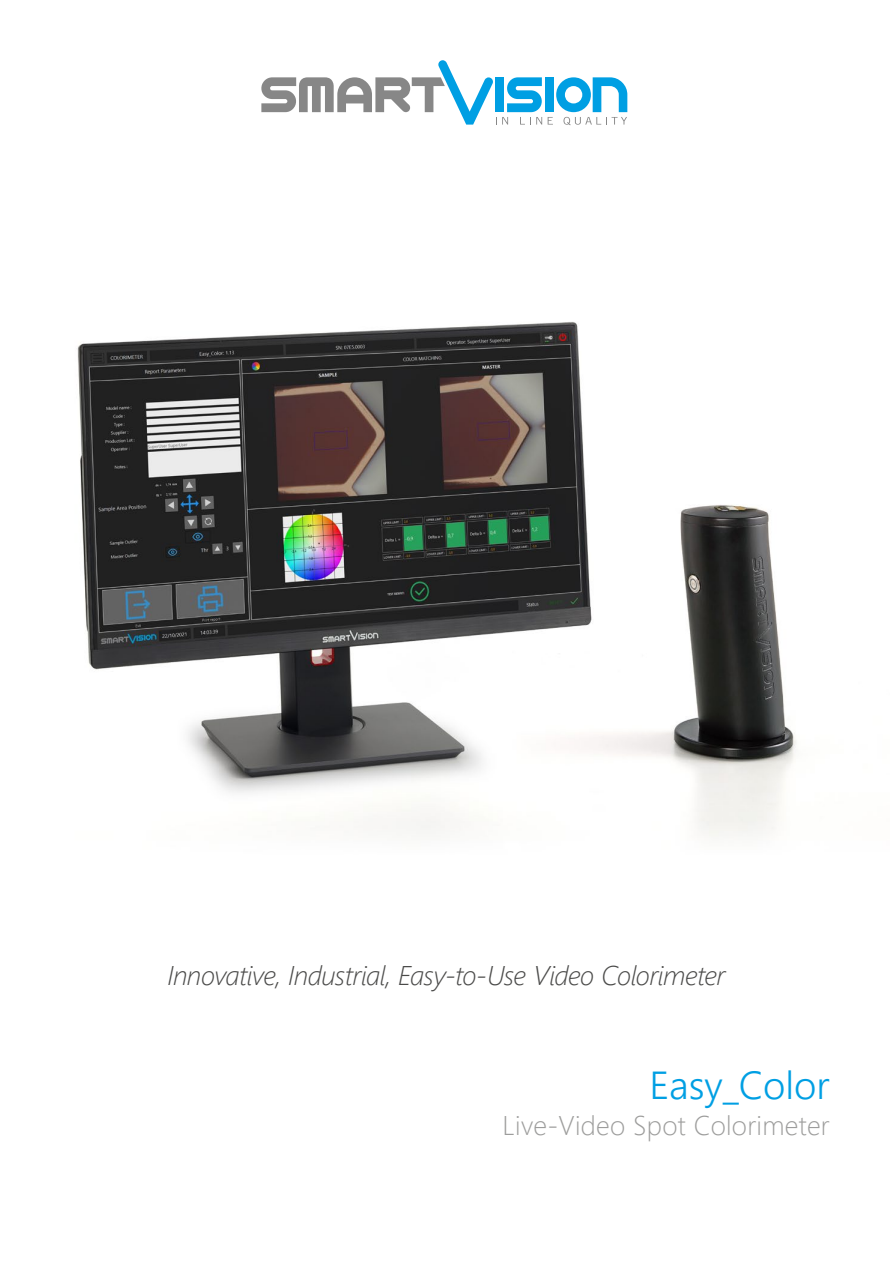
<style>
.page{position:relative;width:893px;height:1263px;background:#fff}
.page>*{position:absolute;margin:0;border:0;box-sizing:border-box;transform-origin:0 0}
.t1{font:300 39px "Segoe UI";color:#009fe3}
.t2{font:italic 300 27px "Segoe UI";letter-spacing:-.02em;color:#4a4a49}
.t3{font:300 27px "Segoe UI";letter-spacing:.01em;color:#9d9d9c}
</style>
<div class="page">
<img style="left:77px;top:322px;width:719px;height:515px">
<div style="left:545px;top:77px;width:9px;height:35px;background:#009fe3"></div>
<svg style="left:548px;top:77px;width:79px;height:48px"></svg>
<svg style="left:261px;top:60px;width:281px;height:65px"></svg>
<p class="t2" style="left:167px;top:949px;width:560px">Innovative, Industrial, Easy-to-Use Video Colorimeter</p>
<h1 class="t1" style="left:649px;top:1048px;width:182px">Easy_Color</h1>
<p class="t3" style="left:503px;top:1099px;width:329px">Live-Video Spot Colorimeter</p>
</div>
